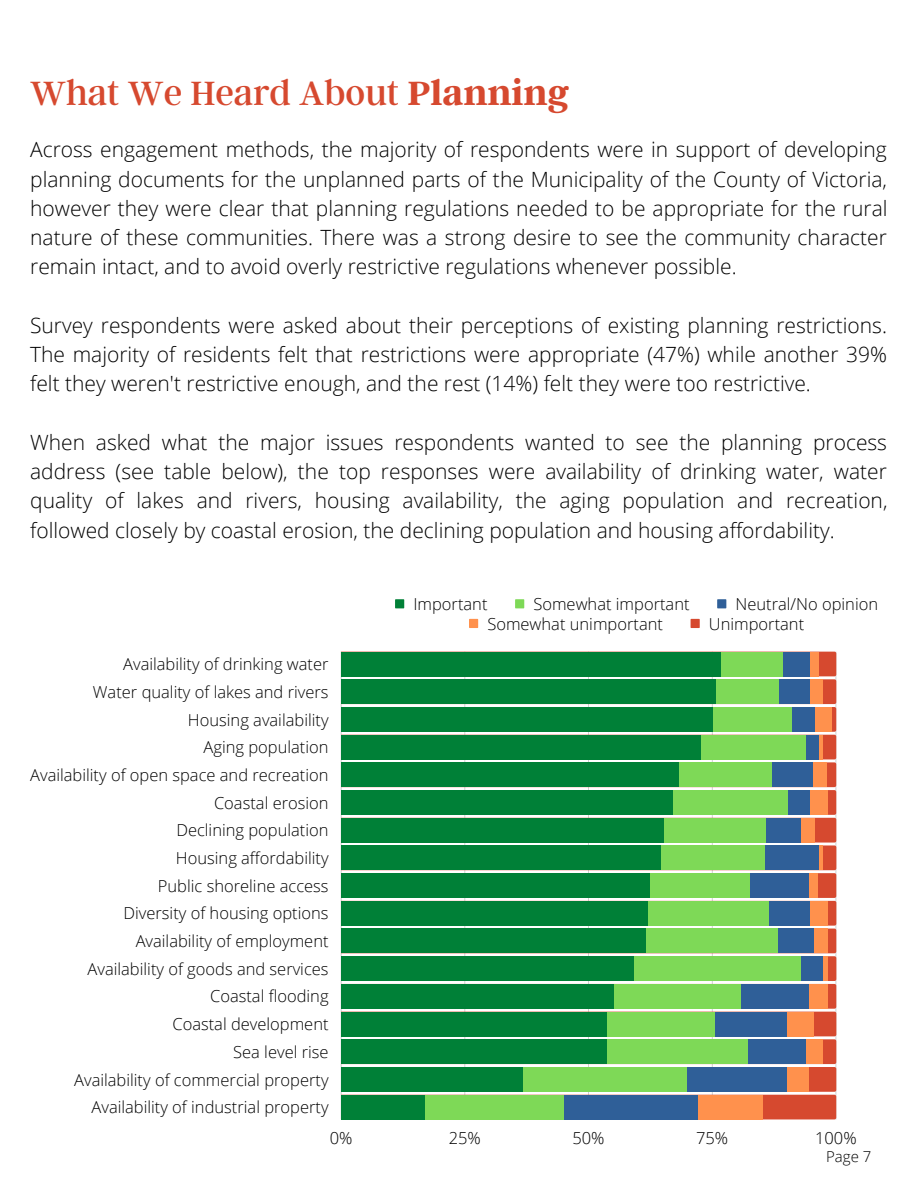
<style>
.page{position:relative;width:918px;height:1188px;background:#fff}
.page>*{position:absolute;margin:0;border:0;box-sizing:border-box;transform-origin:0 0}
.t1{font:37.5px "Argent CF";color:#d6492f}
.t2{font:300 21px/29.2px "Open Sans";color:#000;text-align:justify}
.t3{font:300 16.5px "Open Sans";color:#000}
.t4{font:300 15px "Open Sans";color:#000}
.s1{font-weight:700}
</style>
<div class="page">
<svg style="left:395px;top:599px;width:9px;height:9px"></svg>
<svg style="left:515px;top:599px;width:9px;height:9px"></svg>
<svg style="left:717px;top:599px;width:9px;height:9px"></svg>
<svg style="left:469px;top:619px;width:9px;height:9px"></svg>
<svg style="left:691px;top:619px;width:9px;height:9px"></svg>
<hr style="left:836px;top:652px;width:1px;height:467px;background:#000">
<hr style="left:917px;top:652px;width:1px;height:467px;background:#000">
<svg style="left:341px;top:652px;width:495px;height:467px"></svg>
<div style="left:341px;top:679px;width:482px;height:25px;background:#ff914d"></div>
<div style="left:341px;top:707px;width:491px;height:25px;background:#ff914d"></div>
<div style="left:341px;top:762px;width:486px;height:25px;background:#ff914d"></div>
<div style="left:341px;top:790px;width:486px;height:25px;background:#ff914d"></div>
<div style="left:341px;top:818px;width:473px;height:25px;background:#ff914d"></div>
<div style="left:341px;top:901px;width:486px;height:25px;background:#ff914d"></div>
<div style="left:341px;top:929px;width:486px;height:24px;background:#ff914d"></div>
<div style="left:341px;top:984px;width:486px;height:25px;background:#ff914d"></div>
<div style="left:341px;top:1012px;width:473px;height:24px;background:#ff914d"></div>
<div style="left:341px;top:1039px;width:482px;height:25px;background:#ff914d"></div>
<div style="left:341px;top:1067px;width:468px;height:25px;background:#ff914d"></div>
<div style="left:341px;top:1095px;width:421px;height:24px;background:#ff914d"></div>
<div style="left:341px;top:652px;width:469px;height:24px;background:#2f5f98"></div>
<div style="left:341px;top:679px;width:469px;height:25px;background:#2f5f98"></div>
<div style="left:341px;top:707px;width:473px;height:25px;background:#2f5f98"></div>
<div style="left:341px;top:735px;width:478px;height:24px;background:#2f5f98"></div>
<div style="left:341px;top:762px;width:472px;height:25px;background:#2f5f98"></div>
<div style="left:341px;top:790px;width:469px;height:25px;background:#2f5f98"></div>
<div style="left:341px;top:818px;width:460px;height:25px;background:#2f5f98"></div>
<div style="left:341px;top:845px;width:477px;height:25px;background:#2f5f98"></div>
<div style="left:341px;top:873px;width:468px;height:25px;background:#2f5f98"></div>
<div style="left:341px;top:901px;width:468px;height:25px;background:#2f5f98"></div>
<div style="left:341px;top:929px;width:473px;height:24px;background:#2f5f98"></div>
<div style="left:341px;top:956px;width:482px;height:25px;background:#2f5f98"></div>
<div style="left:341px;top:984px;width:468px;height:25px;background:#2f5f98"></div>
<div style="left:341px;top:1012px;width:446px;height:24px;background:#2f5f98"></div>
<div style="left:341px;top:1039px;width:464px;height:25px;background:#2f5f98"></div>
<div style="left:341px;top:1067px;width:445px;height:25px;background:#2f5f98"></div>
<div style="left:341px;top:1095px;width:356px;height:24px;background:#2f5f98"></div>
<div style="left:341px;top:652px;width:442px;height:24px;background:#7ed957"></div>
<div style="left:341px;top:679px;width:437px;height:25px;background:#7ed957"></div>
<div style="left:341px;top:707px;width:451px;height:25px;background:#7ed957"></div>
<div style="left:341px;top:735px;width:465px;height:24px;background:#7ed957"></div>
<div style="left:341px;top:762px;width:430px;height:25px;background:#7ed957"></div>
<div style="left:341px;top:790px;width:447px;height:25px;background:#7ed957"></div>
<div style="left:341px;top:818px;width:425px;height:25px;background:#7ed957"></div>
<div style="left:341px;top:845px;width:423px;height:25px;background:#7ed957"></div>
<div style="left:341px;top:873px;width:409px;height:25px;background:#7ed957"></div>
<div style="left:341px;top:901px;width:428px;height:25px;background:#7ed957"></div>
<div style="left:341px;top:929px;width:436px;height:24px;background:#7ed957"></div>
<div style="left:341px;top:956px;width:459px;height:25px;background:#7ed957"></div>
<div style="left:341px;top:984px;width:400px;height:25px;background:#7ed957"></div>
<div style="left:341px;top:1012px;width:374px;height:24px;background:#7ed957"></div>
<div style="left:341px;top:1039px;width:407px;height:25px;background:#7ed957"></div>
<div style="left:341px;top:1067px;width:345px;height:25px;background:#7ed957"></div>
<div style="left:341px;top:1095px;width:222px;height:24px;background:#7ed957"></div>
<div style="left:341px;top:652px;width:379px;height:24px;background:#008037"></div>
<div style="left:341px;top:679px;width:375px;height:25px;background:#008037"></div>
<div style="left:341px;top:707px;width:372px;height:25px;background:#008037"></div>
<div style="left:341px;top:735px;width:359px;height:24px;background:#008037"></div>
<div style="left:341px;top:762px;width:338px;height:25px;background:#008037"></div>
<div style="left:341px;top:790px;width:332px;height:25px;background:#008037"></div>
<div style="left:341px;top:818px;width:323px;height:25px;background:#008037"></div>
<div style="left:341px;top:845px;width:320px;height:25px;background:#008037"></div>
<div style="left:341px;top:873px;width:309px;height:25px;background:#008037"></div>
<div style="left:341px;top:901px;width:306px;height:25px;background:#008037"></div>
<div style="left:341px;top:929px;width:305px;height:24px;background:#008037"></div>
<div style="left:341px;top:956px;width:293px;height:25px;background:#008037"></div>
<div style="left:341px;top:984px;width:273px;height:25px;background:#008037"></div>
<div style="left:341px;top:1012px;width:266px;height:24px;background:#008037"></div>
<div style="left:341px;top:1039px;width:265px;height:25px;background:#008037"></div>
<div style="left:341px;top:1067px;width:182px;height:25px;background:#008037"></div>
<div style="left:341px;top:1095px;width:83px;height:24px;background:#008037"></div>
<p class="t1" style="left:30px;top:69px;width:541px">What We Heard About <span class="s1">Planning</span></p>
<p class="t2" style="left:30px;top:135px;width:859px">Across engagement methods, the majority of respondents were in support of developing planning documents for the unplanned parts of the Municipality of the County of Victoria, however they were clear that planning regulations needed to be appropriate for the rural nature of these communities. There was a strong desire to see the community character remain intact, and to avoid overly restrictive regulations whenever possible.</p>
<p class="t2" style="left:30px;top:310px;width:859px">Survey respondents were asked about their perceptions of existing planning restrictions.<br>The majority of residents felt that restrictions were appropriate (47%) while another 39% felt they weren't restrictive enough, and the rest (14%) felt they were too restrictive.</p>
<p class="t2" style="left:30px;top:427px;width:859px">When asked what the major issues respondents wanted to see the planning process address (see table below), the top responses were availability of drinking water, water quality of lakes and rivers, housing availability, the aging population and recreation, followed closely by coastal erosion, the declining population and housing affordability.</p>
<p class="t3" style="left:123px;top:652px;width:207px">Availability of drinking water</p>
<p class="t3" style="left:93px;top:680px;width:237px">Water quality of lakes and rivers</p>
<p class="t3" style="left:188px;top:708px;width:142px">Housing availability</p>
<p class="t3" style="left:204px;top:736px;width:127px">Aging population</p>
<p class="t3" style="left:30px;top:763px;width:300px">Availability of open space and recreation</p>
<p class="t3" style="left:214px;top:791px;width:116px">Coastal erosion</p>
<p class="t3" style="left:176px;top:819px;width:154px">Declining population</p>
<p class="t3" style="left:176px;top:846px;width:154px">Housing affordability</p>
<p class="t3" style="left:158px;top:874px;width:172px">Public shoreline access</p>
<p class="t3" style="left:124px;top:902px;width:207px">Diversity of housing options</p>
<p class="t3" style="left:136px;top:929px;width:194px">Availability of employment</p>
<p class="t3" style="left:88px;top:957px;width:243px">Availability of goods and services</p>
<p class="t3" style="left:210px;top:985px;width:120px">Coastal flooding</p>
<p class="t3" style="left:172px;top:1013px;width:158px">Coastal development</p>
<p class="t3" style="left:233px;top:1040px;width:97px">Sea level rise</p>
<p class="t3" style="left:74px;top:1068px;width:256px">Availability of commercial property</p>
<p class="t3" style="left:92px;top:1096px;width:239px">Availability of industrial property</p>
<p class="t3" style="left:413px;top:592px;width:76px">Important</p>
<p class="t3" style="left:533px;top:592px;width:158px">Somewhat important</p>
<p class="t3" style="left:736px;top:592px;width:144px">Neutral/No opinion</p>
<p class="t3" style="left:487px;top:612px;width:177px">Somewhat unimportant</p>
<p class="t3" style="left:709px;top:612px;width:97px">Unimportant</p>
<p class="t3" style="left:330px;top:1126px;width:24px">0%</p>
<p class="t3" style="left:449px;top:1126px;width:34px">25%</p>
<p class="t3" style="left:572px;top:1126px;width:34px">50%</p>
<p class="t3" style="left:696px;top:1126px;width:34px">75%</p>
<p class="t3" style="left:815px;top:1126px;width:43px">100%</p>
<p class="t4" style="left:826px;top:1146px;width:47px">Page 7</p>
</div>
